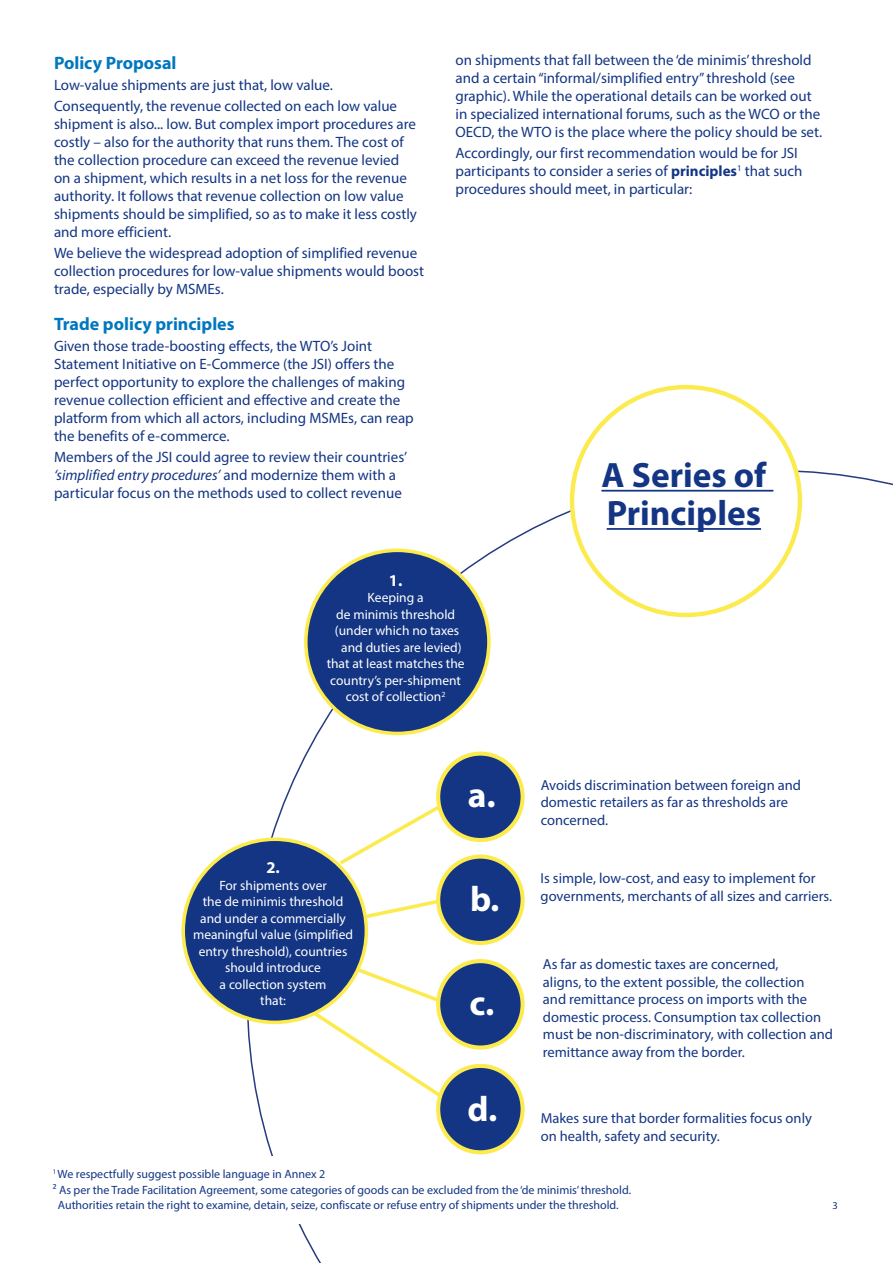
<style>
.page{position:relative;width:893px;height:1263px;background:#fff}
.page>*{position:absolute;margin:0;border:0;box-sizing:border-box;transform-origin:0 0}
.t1{font:700 35.4px "Myriad Pro";color:#fff}
.t2{font:700 35.25px/38.2px "Myriad Pro";color:#133583}
.t3{font:700 18px "Myriad Pro";color:#0077bf}
.t4{font:700 16.5px "Myriad Pro";color:#fff}
.t5{font:15px/18px "Myriad Pro";color:#133583}
.t6{font:14.55px/17.5px "Myriad Pro";color:#133583}
.t7{font:13.5px/16.5px "Myriad Pro";color:#fff;text-align:center}
.t8{font:12px "Myriad Pro";color:#133583}
.t9{font:10.5px "Myriad Pro";color:#133583}
.s1{font-style:italic}
.s2{font-weight:700}
</style>
<div class="page">
<svg style="left:246px;top:469px;width:647px;height:794px"></svg>
<svg style="left:306px;top:965px;width:142px;height:137px"></svg>
<div style="left:183px;top:839px;width:183px;height:183px;background:#133583;border-radius:50%"></div>
<div style="left:181px;top:837px;width:187px;height:187px;border:4px solid #fceb4e;border-radius:50%"></div>
<svg style="left:336px;top:803px;width:107px;height:65px"></svg>
<svg style="left:362px;top:897px;width:80px;height:24px"></svg>
<div style="left:438px;top:754px;width:85px;height:86px;background:#133583;border-radius:50%"></div>
<div style="left:436px;top:751px;width:89px;height:91px;border:4px solid #fceb4e;border-radius:50%"></div>
<div style="left:438px;top:856px;width:85px;height:87px;background:#133583;border-radius:50%"></div>
<div style="left:436px;top:854px;width:89px;height:91px;border:4px solid #fceb4e;border-radius:50%"></div>
<div style="left:438px;top:961px;width:85px;height:86px;background:#133583;border-radius:50%"></div>
<div style="left:436px;top:959px;width:89px;height:90px;border:4px solid #fceb4e;border-radius:50%"></div>
<div style="left:438px;top:1066px;width:85px;height:86px;background:#133583;border-radius:50%"></div>
<div style="left:436px;top:1064px;width:89px;height:90px;border:4px solid #fceb4e;border-radius:50%"></div>
<div style="left:40px;top:1156px;width:753px;height:67px;background:#fff"></div>
<div style="left:572px;top:387px;width:228px;height:228px;background:#fff;border-radius:50%"></div>
<hr style="left:601px;top:490px;width:172px;height:2px;background:#133583">
<hr style="left:607px;top:528px;width:154px;height:2px;background:#133583">
<div style="left:306px;top:550px;width:183px;height:183px;background:#133583;border-radius:50%"></div>
<div style="left:304px;top:549px;width:187px;height:186px;border:4px solid #fceb4e;border-radius:50%"></div>
<p class="t3" style="left:54px;top:51px;width:124px">Policy Proposal</p>
<p class="t5" style="left:54px;top:75px;width:280px">Low-value shipments are just that, low value.</p>
<p class="t5" style="left:54px;top:96px;width:365px">Consequently, the revenue collected on each low value shipment is also... low. But complex import procedures are costly – also for the authority that runs them. The cost of the collection procedure can exceed the revenue levied on a shipment, which results in a net loss for the revenue authority. It follows that revenue collection on low value shipments should be simplified, so as to make it less costly and more efficient.</p>
<p class="t5" style="left:54px;top:243px;width:372px">We believe the widespread adoption of simplified revenue collection procedures for low-value shipments would boost trade, especially by MSMEs.</p>
<p class="t3" style="left:54px;top:312px;width:182px">Trade policy principles</p>
<p class="t5" style="left:54px;top:336px;width:361px">Given those trade-boosting effects, the WTO’s Joint Statement Initiative on E-Commerce (the JSI) offers the perfect opportunity to explore the challenges of making revenue collection efficient and effective and create the platform from which all actors, including MSMEs, can reap the benefits of e-commerce.</p>
<p class="t5" style="left:54px;top:447px;width:355px">Members of the JSI could agree to review their countries’ <span class="s1">‘simplified entry procedures’</span> and modernize them with a particular focus on the methods used to collect revenue</p>
<p class="t5" style="left:455px;top:51px;width:368px">on shipments that fall between the ‘de minimis’ threshold and a certain “informal/simplified entry” threshold (see graphic). While the operational details can be worked out in specialized international forums, such as the WCO or the OECD, the WTO is the place where the policy should be set.</p>
<p class="t5" style="left:455px;top:144px;width:349px">Accordingly, our first recommendation would be for JSI participants to consider a series of <span class="s2">principles</span><sup>1</sup> that such procedures should meet, in particular:</p>
<p class="t2" style="left:601px;top:455px;width:166px">A Series of<br>Principles</p>
<p class="t4" style="left:389px;top:569px;width:15px">1.</p>
<p class="t7" style="left:368px;top:589px;width:58px">Keeping a</p>
<p class="t7" style="left:336px;top:606px;width:120px">de minimis threshold</p>
<p class="t7" style="left:335px;top:622px;width:126px">(under which no taxes</p>
<p class="t7" style="left:341px;top:639px;width:122px">and duties are levied)</p>
<p class="t7" style="left:327px;top:655px;width:139px">that at least matches the</p>
<p class="t7" style="left:330px;top:672px;width:132px">country’s per-shipment</p>
<p class="t7" style="left:346px;top:688px;width:101px">cost of collection<sup>2</sup></p>
<p class="t4" style="left:266px;top:857px;width:15px">2.</p>
<p class="t7" style="left:219px;top:877px;width:109px">For shipments over</p>
<p class="t7" style="left:203px;top:893px;width:142px">the de minimis threshold</p>
<p class="t7" style="left:200px;top:910px;width:147px">and under a commercially</p>
<p class="t7" style="left:193px;top:926px;width:162px">meaningful value (simplified entry threshold), countries should introduce</p>
<p class="t7" style="left:220px;top:976px;width:108px">a collection system</p>
<p class="t7" style="left:260px;top:992px;width:27px">that:</p>
<p class="t1" style="left:468px;top:772px;width:29px">a.</p>
<p class="t1" style="left:470px;top:876px;width:31px">b.</p>
<p class="t1" style="left:469px;top:980px;width:26px">c.</p>
<p class="t1" style="left:467px;top:1086px;width:32px">d.</p>
<p class="t6" style="left:541px;top:776px;width:262px">Avoids discrimination between foreign and domestic retailers as far as thresholds are concerned.</p>
<p class="t6" style="left:541px;top:869px;width:293px">Is simple, low-cost, and easy to implement for governments, merchants of all sizes and carriers.</p>
<p class="t6" style="left:543px;top:955px;width:292px">As far as domestic taxes are concerned,<br>aligns, to the extent possible, the collection<br>and remittance process on imports with the domestic process. Consumption tax collection must be non-discriminatory, with collection and</p>
<p class="t6" style="left:543px;top:1043px;width:203px">remittance away from the border.</p>
<p class="t6" style="left:541px;top:1109px;width:273px">Makes sure that border formalities focus only on health, safety and security.</p>
<p class="t8" style="left:53px;top:1166px;width:274px"><sup>1</sup> We respectfully suggest possible language in Annex 2</p>
<p class="t8" style="left:53px;top:1183px;width:580px">2 As per the Trade Facilitation Agreement, some categories of goods can be excluded from the ‘de minimis’ threshold.</p>
<p class="t8" style="left:58px;top:1198px;width:562px">Authorities retain the right to examine, detain, seize, confiscate or refuse entry of shipments under the threshold.</p>
<p class="t9" style="left:832px;top:1199px;width:7px">3</p>
</div>
